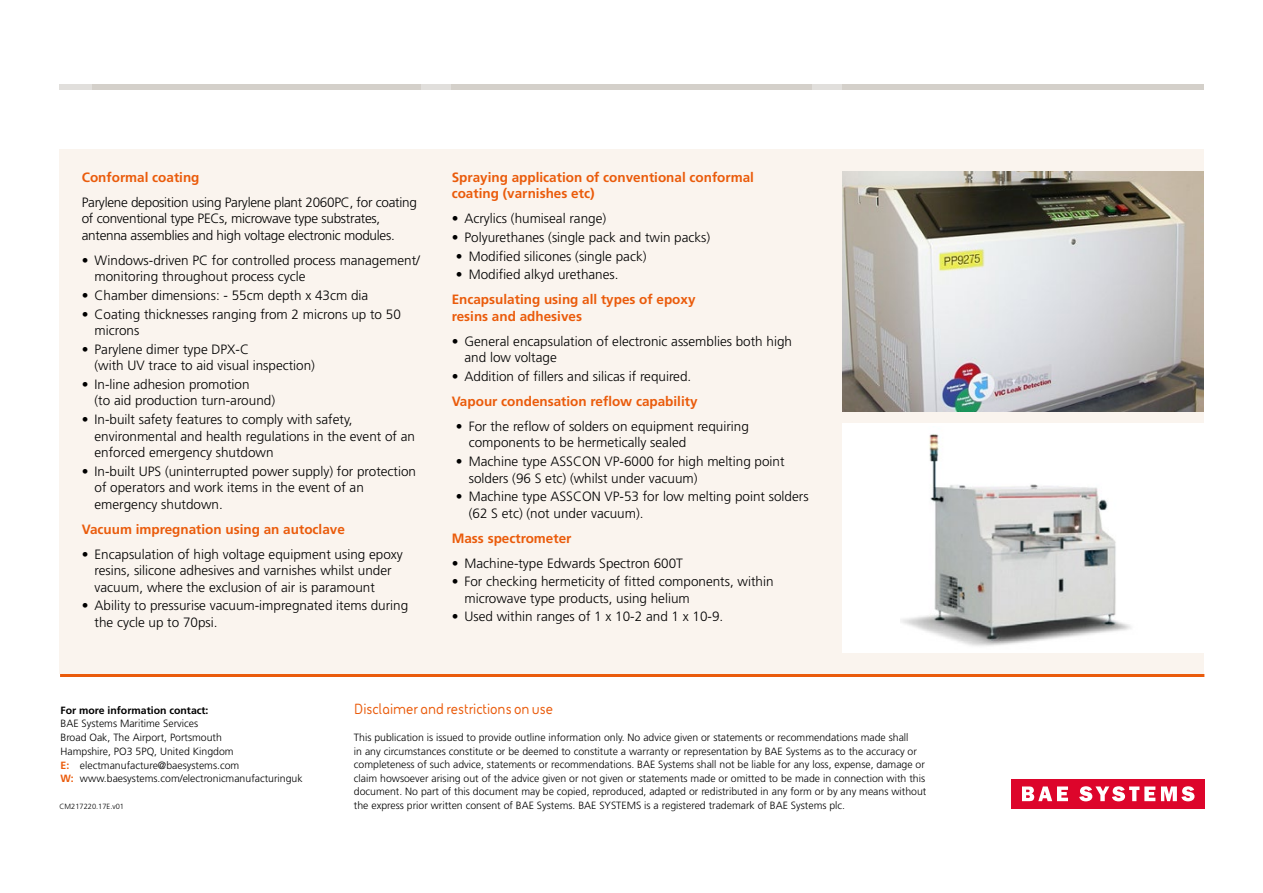
<style>
.page{position:relative;width:1263px;height:893px;background:#fff}
.page>*{position:absolute;margin:0;border:0;box-sizing:border-box;transform-origin:0 0}
.t1{font:700 15px "BAE Systems";color:#ea5b0b}
.t2{font:300 13.5px/16.5px "Frutiger LT Std";color:#000}
.t3{font:700 13.5px/16.5px "Frutiger LT Std";color:#ea5b0b}
.t4{font:300 13.5px/16.5px "Frutiger LT Std";letter-spacing:-.02em;color:#000}
.t5{font:300 10.5px/13.6px "Frutiger LT Std";color:#000}
.t6{font:700 10.5px "Frutiger LT Std";color:#000}
.t7{font:300 7.5px "Frutiger LT Std";color:#000}
.s1{font-weight:700;color:#ea5b0b}
</style>
<div class="page">
<div style="left:60px;top:150px;width:1144px;height:524px;background:#faf4ee"></div>
<div style="left:60px;top:84px;width:32px;height:6px;background:#e1dfdc"></div>
<div style="left:92px;top:84px;width:339px;height:6px;background:#d4d0ca"></div>
<div style="left:451px;top:84px;width:361px;height:6px;background:#d4d0ca"></div>
<div style="left:421px;top:84px;width:30px;height:6px;background:#e1dfdc"></div>
<hr style="left:60px;top:674px;width:1144px;height:3px;background:#ea5b0b">
<div style="left:1011px;top:779px;width:193px;height:30px;background:#dd052b"></div>
<svg style="left:1161px;top:786px;width:33px;height:15px"></svg>
<svg style="left:1079px;top:786px;width:76px;height:15px"></svg>
<svg style="left:1022px;top:786px;width:46px;height:15px"></svg>
<div style="left:832px;top:84px;width:371px;height:6px;background:#d4d0ca"></div>
<div style="left:812px;top:84px;width:30px;height:6px;background:#e1dfdc"></div>
<img style="left:842px;top:172px;width:361px;height:240px">
<div style="left:842px;top:423px;width:370px;height:230px;background:#fff"></div>
<img style="left:901px;top:434px;width:230px;height:212px">
<p class="t3" style="left:82px;top:169px;width:119px">Conformal coating</p>
<p class="t4" style="left:82px;top:194px;width:337px">Parylene deposition using Parylene plant 2060PC, for coating of conventional type PECs, microwave type substrates, antenna assemblies and high voltage electronic modules.</p>
<p class="t2" style="left:95px;top:252px;width:327px;text-indent:-13px">• Windows-driven PC for controlled process management/ monitoring throughout process cycle</p>
<p class="t2" style="left:82px;top:287px;width:288px">• Chamber dimensions: - 55cm depth x 43cm dia</p>
<p class="t2" style="left:95px;top:306px;width:308px;text-indent:-13px">• Coating thicknesses ranging from 2 microns up to 50 microns</p>
<p class="t2" style="left:95px;top:341px;width:222px;text-indent:-13px">• Parylene dimer type DPX-C<br>(with UV trace to aid visual inspection)</p>
<p class="t2" style="left:95px;top:376px;width:182px;text-indent:-13px">• In-line adhesion promotion<br>(to aid production turn-around)</p>
<p class="t2" style="left:95px;top:411px;width:322px;text-indent:-13px">• In-built safety features to comply with safety, environmental and health regulations in the event of an enforced emergency shutdown</p>
<p class="t2" style="left:95px;top:463px;width:323px;text-indent:-13px">• In-built UPS (uninterrupted power supply) for protection of operators and work items in the event of an emergency shutdown.</p>
<p class="t3" style="left:82px;top:521px;width:265px">Vacuum impregnation using an autoclave</p>
<p class="t2" style="left:95px;top:546px;width:310px;text-indent:-13px">• Encapsulation of high voltage equipment using epoxy resins, silicone adhesives and varnishes whilst under vacuum, where the exclusion of air is paramount</p>
<p class="t2" style="left:95px;top:598px;width:315px;text-indent:-13px">• Ability to pressurise vacuum-impregnated items during the cycle up to 70psi.</p>
<p class="t3" style="left:452px;top:169px;width:304px">Spraying application of conventional conformal coating (varnishes etc)</p>
<p class="t2" style="left:452px;top:211px;width:156px">• Acrylics (humiseal range)</p>
<p class="t2" style="left:452px;top:229px;width:260px">• Polyurethanes (single pack and twin packs)</p>
<p class="t2" style="left:456px;top:248px;width:192px">• Modified silicones (single pack)</p>
<p class="t2" style="left:456px;top:267px;width:164px">• Modified alkyd urethanes.</p>
<p class="t3" style="left:452px;top:291px;width:245px">Encapsulating using all types of epoxy resins and adhesives</p>
<p class="t2" style="left:464px;top:333px;width:329px;text-indent:-13px">• General encapsulation of electronic assemblies both high and low voltage</p>
<p class="t2" style="left:452px;top:368px;width:241px">• Addition of fillers and silicas if required.</p>
<p class="t3" style="left:452px;top:393px;width:247px">Vapour condensation reflow capability</p>
<p class="t2" style="left:469px;top:418px;width:282px;text-indent:-13px">• For the reflow of solders on equipment requiring components to be hermetically sealed</p>
<p class="t2" style="left:469px;top:453px;width:317px;text-indent:-13px">• Machine type ASSCON VP-6000 for high melting point solders (96 S etc) (whilst under vacuum)</p>
<p class="t2" style="left:469px;top:488px;width:341px;text-indent:-13px">• Machine type ASSCON VP-53 for low melting point solders (62 S etc) (not under vacuum).</p>
<p class="t3" style="left:452px;top:530px;width:121px">Mass spectrometer</p>
<p class="t2" style="left:452px;top:555px;width:233px">• Machine-type Edwards Spectron 600T</p>
<p class="t2" style="left:464px;top:574px;width:311px;text-indent:-13px">• For checking hermeticity of fitted components, within microwave type products, using helium</p>
<p class="t2" style="left:452px;top:609px;width:273px">• Used within ranges of 1 x 10-2 and 1 x 10-9.</p>
<p class="t6" style="left:60px;top:704px;width:149px">For more information contact:</p>
<p class="t5" style="left:60px;top:717px;width:244px">BAE Systems Maritime Services<br>Broad Oak, The Airport, Portsmouth<br>Hampshire, PO3 5PQ, United Kingdom<br><span class="s1">E:</span> electmanufacture@baesystems.com<br><span class="s1">W:</span> www.baesystems.com/electronicmanufacturinguk</p>
<p class="t1" style="left:354px;top:699px;width:201px">Disclaimer and restrictions on use</p>
<p class="t5" style="left:354px;top:731px;width:574px">This publication is issued to provide outline information only. No advice given or statements or recommendations made shall<br>in any circumstances constitute or be deemed to constitute a warranty or representation by BAE Systems as to the accuracy or completeness of such advice, statements or recommendations. BAE Systems shall not be liable for any loss, expense, damage or claim howsoever arising out of the advice given or not given or statements made or omitted to be made in connection with this document. No part of this document may be copied, reproduced, adapted or redistributed in any form or by any means without</p>
<p class="t7" style="left:60px;top:802px;width:66px">CM217220.17E.v01</p>
<p class="t5" style="left:354px;top:798px;width:493px">the express prior written consent of BAE Systems. BAE SYSTEMS is a registered trademark of BAE Systems plc.</p>
</div>
